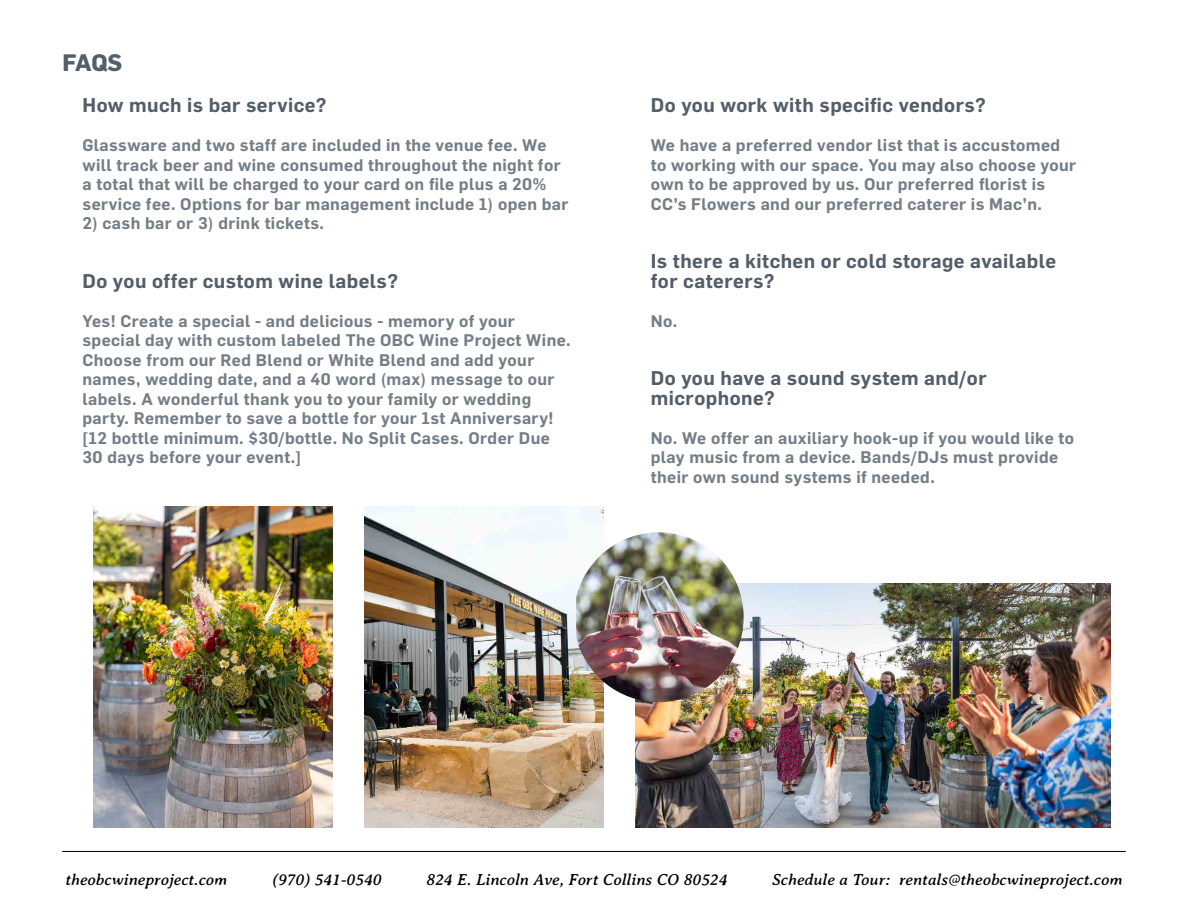
<style>
.page{position:relative;width:1188px;height:918px;background:#fff}
.page>*{position:absolute;margin:0;border:0;box-sizing:border-box;transform-origin:0 0}
.t1{font:700 23.4px "Flama";color:#535e68}
.t2{font:600 19.5px/19.5px "Flama";letter-spacing:.025em;color:#535e68}
.t3{font:600 16.5px/19.5px "Flama";letter-spacing:.025em;color:#757e86}
.t4{font:italic 16.5px "Averia Serif";color:#000}
</style>
<div class="page">
<hr style="left:62px;top:851px;width:1064px;height:1px;background:#000">
<img style="left:636px;top:583px;width:475px;height:245px">
<img style="left:94px;top:506px;width:239px;height:322px">
<img style="left:365px;top:506px;width:239px;height:322px">
<img style="left:576px;top:532px;width:168px;height:170px">
<h1 class="t1" style="left:63px;top:49px;width:61px">FAQS</h1>
<p class="t2" style="left:82px;top:94px;width:246px">How much is bar service?</p>
<p class="t3" style="left:82px;top:134px;width:488px">Glassware and two staff are included in the venue fee. We will track beer and wine consumed throughout the night for a total that will be charged to your card on file plus a 20% service fee. Options for bar management include 1) open bar</p>
<p class="t3" style="left:82px;top:212px;width:243px">2) cash bar or 3) drink tickets.</p>
<p class="t2" style="left:82px;top:269px;width:317px">Do you offer custom wine labels?</p>
<p class="t3" style="left:82px;top:310px;width:490px">Yes! Create a special - and delicious - memory of your special day with custom labeled The OBC Wine Project Wine.<br>Choose from our Red Blend or White Blend and add your names, wedding date, and a 40 word (max) message to our labels. A wonderful thank you to your family or wedding party. Remember to save a bottle for your 1st Anniversary! [12 bottle minimum. $30/bottle. No Split Cases. Order Due 30 days before your event.]</p>
<p class="t2" style="left:651px;top:94px;width:337px">Do you work with specific vendors?</p>
<p class="t3" style="left:651px;top:134px;width:427px">We have a preferred vendor list that is accustomed to working with our space. You may also choose your own to be approved by us. Our preferred florist is CC’s Flowers and our preferred caterer is Mac’n.</p>
<p class="t2" style="left:651px;top:250px;width:407px">Is there a kitchen or cold storage available for caterers?</p>
<p class="t3" style="left:651px;top:310px;width:28px">No.</p>
<p class="t2" style="left:651px;top:367px;width:337px">Do you have a sound system and/or microphone?</p>
<p class="t3" style="left:651px;top:427px;width:425px">No. We offer an auxiliary hook-up if you would like to play music from a device. Bands/DJs must provide their own sound systems if needed.</p>
<p class="t4" style="left:65px;top:870px;width:164px">theobcwineproject.com</p>
<p class="t4" style="left:272px;top:870px;width:111px">(970) 541-0540</p>
<p class="t4" style="left:426px;top:870px;width:303px">824 E. Lincoln Ave, Fort Collins CO 80524</p>
<p class="t4" style="left:772px;top:870px;width:352px">Schedule a Tour: rentals@theobcwineproject.com</p>
</div>
